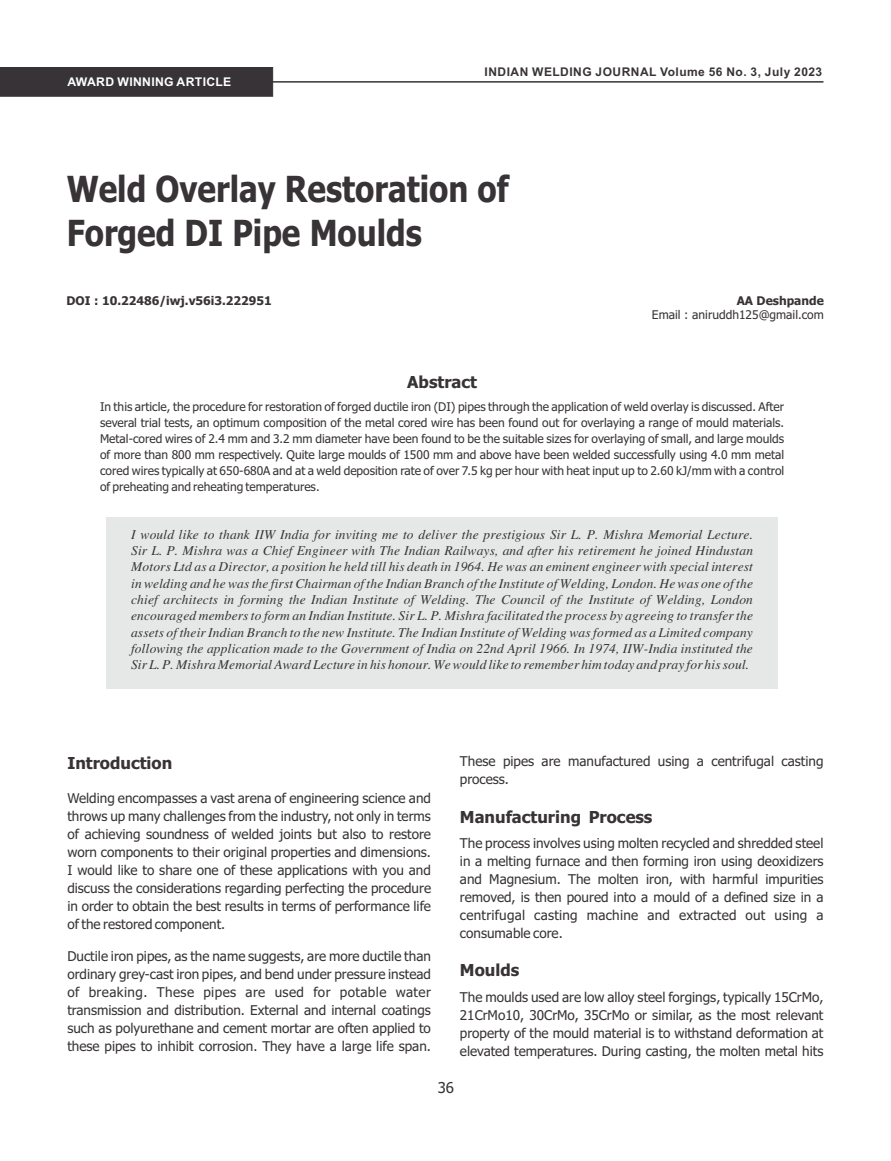
<style>
.page{position:relative;width:891px;height:1161px;background:#fff}
.page>*{position:absolute;margin:0;border:0;box-sizing:border-box;transform-origin:0 0}
.t1{font:700 36px/43.5px "Tahoma";color:#383336;scale:.87 1}
.t2{font:700 16.5px "Tahoma";color:#383336}
.t3{font:15px "Tahoma";color:#383336}
.t4{font:13.5px/17.9px "Tahoma";color:#383336;text-align:justify}
.t5{font:italic 13.5px/16.4px "Times New Roman";letter-spacing:.01em;color:#383336;text-align:justify}
.t6{font:12px/15.9px "Tahoma";color:#383336;text-align:justify}
.t7{font:700 12px "Arial";letter-spacing:.04em;color:#383336}
.t8{font:700 12px "Tahoma";color:#383336}
.t9{font:700 12px "Arial";letter-spacing:.03em;color:#fff}
</style>
<div class="page">
<div style="left:106px;top:517px;width:672px;height:172px;background:#e6e8e8"></div>
<hr style="left:267px;top:81px;width:557px;height:2px;background:#383336">
<div style="left:0;top:67px;width:274px;height:30px;background:#383336"></div>
<p class="t9" style="left:67px;top:77px;width:165px">AWARD WINNING ARTICLE</p>
<p class="t7" style="left:485px;top:67px;width:339px">INDIAN WELDING JOURNAL Volume 56 No. 3, July 2023</p>
<h1 class="t1" style="left:67px;top:170px;width:510px">Weld Overlay Restoration of<br>Forged DI Pipe Moulds</h1>
<p class="t8" style="left:67px;top:295px;width:207px">DOI : 10.22486/iwj.v56i3.222951</p>
<p class="t8" style="left:737px;top:295px;width:89px">AA Deshpande</p>
<p class="t6" style="left:652px;top:308px;width:173px">Email : aniruddh125@gmail.com</p>
<p class="t2" style="left:407px;top:375px;width:71px">Abstract</p>
<p class="t6" style="left:100px;top:400px;width:686px">In this article, the procedure for restoration of forged ductile iron (DI) pipes through the application of weld overlay is discussed. After several trial tests, an optimum composition of the metal cored wire has been found out for overlaying a range of mould materials.<br>Metal-cored wires of 2.4 mm and 3.2 mm diameter have been found to be the suitable sizes for overlaying of small, and large moulds of more than 800 mm respectively. Quite large moulds of 1500 mm and above have been welded successfully using 4.0 mm metal cored wires typically at 650-680A and at a weld deposition rate of over 7.5 kg per hour with heat input up to 2.60 kJ/mm with a control of preheating and reheating temperatures.</p>
<p class="t5" style="left:131px;top:527px;width:624px">I would like to thank IIW India for inviting me to deliver the prestigious Sir L. P. Mishra Memorial Lecture.<br>Sir L. P. Mishra was a Chief Engineer with The Indian Railways, and after his retirement he joined Hindustan Motors Ltd as a Director, a position he held till his death in 1964. He was an eminent engineer with special interest in welding and he was the first Chairman of the Indian Branch of the Institute of Welding, London. He was one of the chief architects in forming the Indian Institute of Welding. The Council of the Institute of Welding, London encouraged members to form an Indian Institute. Sir L. P. Mishra facilitated the process by agreeing to transfer the assets of their Indian Branch to the new Institute. The Indian Institute of Welding was formed as a Limited company following the application made to the Government of India on 22nd April 1966. In 1974, IIW-India instituted the Sir L. P. Mishra Memorial Award Lecture in his honour. We would like to remember him today and pray for his soul.</p>
<p class="t2" style="left:67px;top:757px;width:106px">Introduction</p>
<p class="t4" style="left:67px;top:790px;width:365px">Welding encompasses a vast arena of engineering science and throws up many challenges from the industry, not only in terms of achieving soundness of welded joints but also to restore worn components to their original properties and dimensions.<br>I would like to share one of these applications with you and discuss the considerations regarding perfecting the procedure in order to obtain the best results in terms of performance life of the restored component.</p>
<p class="t4" style="left:67px;top:949px;width:365px">Ductile iron pipes, as the name suggests, are more ductile than ordinary grey-cast iron pipes, and bend under pressure instead of breaking. These pipes are used for potable water transmission and distribution. External and internal coatings such as polyurethane and cement mortar are often applied to these pipes to inhibit corrosion. They have a large life span.</p>
<p class="t4" style="left:460px;top:754px;width:365px">These pipes are manufactured using a centrifugal casting process.</p>
<p class="t2" style="left:460px;top:810px;width:194px">Manufacturing Process</p>
<p class="t4" style="left:460px;top:836px;width:365px">The process involves using molten recycled and shredded steel in a melting furnace and then forming iron using deoxidizers and Magnesium. The molten iron, with harmful impurities removed, is then poured into a mould of a defined size in a centrifugal casting machine and extracted out using a consumable core.</p>
<p class="t2" style="left:460px;top:964px;width:61px">Moulds</p>
<p class="t4" style="left:460px;top:989px;width:365px">The moulds used are low alloy steel forgings, typically 15CrMo, 21CrMo10, 30CrMo, 35CrMo or similar, as the most relevant property of the mould material is to withstand deformation at elevated temperatures. During casting, the molten metal hits</p>
<p class="t3" style="left:438px;top:1082px;width:18px">36</p>
</div>
